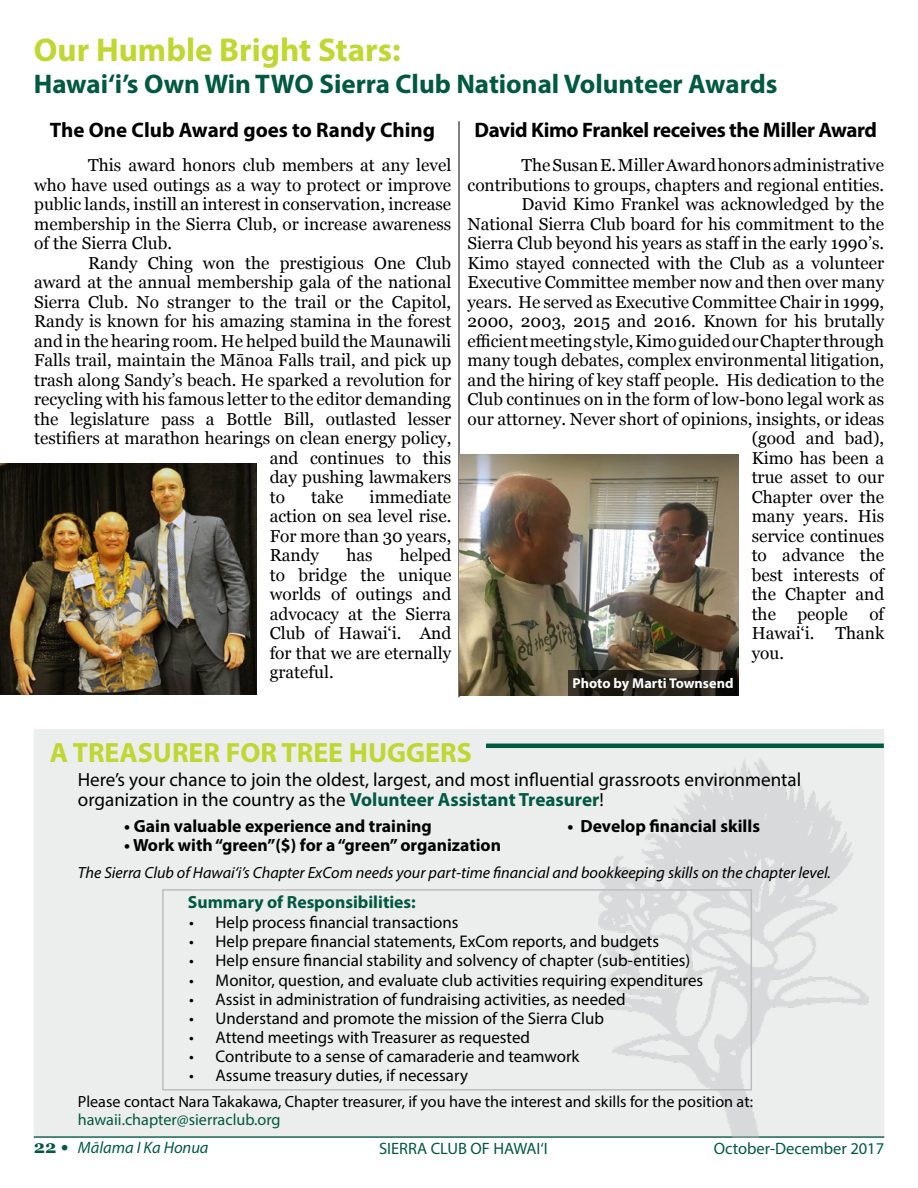
<style>
.page{position:relative;width:918px;height:1188px;background:#fff}
.page>*{position:absolute;margin:0;border:0;box-sizing:border-box;transform-origin:0 0}
.t1{font:700 33px "Myriad Pro";color:#bfd730}
.t2{font:700 27.9px "Myriad Pro";color:#bfd730}
.t3{font:700 27px "Myriad Pro";color:#005940}
.t4{font:700 21px "Myriad Pro";letter-spacing:-.02em;color:#000}
.t5{font:700 21px "Myriad Pro";color:#000}
.t6{font:19.05px/19px "Myriad Pro";color:#000}
.t7{font:700 17.7px "Myriad Pro";color:#000}
.t8{font:700 17.7px "Myriad Pro";color:#005940}
.t9{font:17.25px/19.5px "Georgia";color:#000;text-align:justify}
.t10{font:16.95px "Myriad Pro";color:#000}
.t11{font:16.5px "Myriad Pro";color:#005940}
.t12{font:italic 16.5px "Myriad Pro";color:#005940}
.t13{font:italic 16.2px "Myriad Pro";color:#000}
.t14{font:16.2px "Myriad Pro";color:#000}
.t15{font:16.2px "Myriad Pro";color:#005940}
.t16{font:700 14.25px "Myriad Pro";color:#fff}
.s1{font-weight:700;color:#005940}
.s2{font-family:"Georgia";font-weight:700;font-style:normal;font-size:18px}
</style>
<div class="page">
<hr style="left:34px;top:1136px;width:850px;height:2px;background:#005940">
<div style="left:34px;top:729px;width:850px;height:407px;background:#eceded"></div>
<hr style="left:486px;top:744px;width:398px;height:4px;background:#005940">
<img style="left:599px;top:758px;width:269px;height:379px">
<div style="left:162px;top:889px;width:590px;height:202px;border:1px solid #babcbe"></div>
<hr style="left:459px;top:121px;width:1px;height:576px;background:#000">
<img style="left:0;top:464px;width:256px;height:231px">
<img style="left:460px;top:454px;width:278px;height:242px">
<svg style="left:568px;top:670px;width:168px;height:26px;background:#242119"></svg>
<h1 class="t1" style="left:34px;top:28px;width:368px">Our Humble Bright Stars:</h1>
<h3 class="t3" style="left:34px;top:66px;width:745px">Hawai‘i’s Own Win TWO Sierra Club National Volunteer Awards</h3>
<p class="t5" style="left:50px;top:116px;width:387px">The One Club Award goes to Randy Ching</p>
<p class="t4" style="left:475px;top:116px;width:404px">David Kimo Frankel receives the Miller Award</p>
<p class="t9" style="left:34px;top:155px;width:419px;text-indent:54px">This award honors club members at any level who have used outings as a way to protect or improve public lands, instill an interest in conservation, increase membership in the Sierra Club, or increase awareness of the Sierra Club.</p>
<p class="t9" style="left:88px;top:252px;width:365px">Randy Ching won the prestigious One Club</p>
<p class="t9" style="left:34px;top:272px;width:419px">award at the annual membership gala of the national</p>
<p class="t9" style="left:34px;top:291px;width:419px">Sierra Club. No stranger to the trail or the Capitol,</p>
<p class="t9" style="left:34px;top:311px;width:419px">Randy is known for his amazing stamina in the forest</p>
<p class="t9" style="left:34px;top:330px;width:419px">and in the hearing room. He helped build the Maunawili</p>
<p class="t9" style="left:34px;top:350px;width:419px">Falls trail, maintain the Mānoa Falls trail, and pick up</p>
<p class="t9" style="left:34px;top:369px;width:419px">trash along Sandy’s beach. He sparked a revolution for</p>
<p class="t9" style="left:34px;top:389px;width:419px">recycling with his famous letter to the editor demanding</p>
<p class="t9" style="left:34px;top:408px;width:419px">the legislature pass a Bottle Bill, outlasted lesser</p>
<p class="t9" style="left:34px;top:428px;width:419px">testifiers at marathon hearings on clean energy policy,</p>
<p class="t9" style="left:270px;top:447px;width:183px">and continues to this</p>
<p class="t9" style="left:270px;top:467px;width:183px">day pushing lawmakers</p>
<p class="t9" style="left:270px;top:486px;width:17px">to</p>
<p class="t9" style="left:311px;top:486px;width:34px">take</p>
<p class="t9" style="left:270px;top:486px;width:183px;text-indent:100px">immediate action on sea level rise.<br>For more than 30 years, Randy</p>
<p class="t9" style="left:270px;top:545px;width:183px;text-indent:130px">helped to bridge the unique worlds of outings and advocacy at the Sierra Club of Hawaiʻi. And for that we are eternally grateful.</p>
<p class="t9" style="left:346px;top:545px;width:28px">has</p>
<p class="t9" style="left:521px;top:155px;width:364px">The Susan E. Miller Award honors administrative</p>
<p class="t9" style="left:468px;top:174px;width:418px">contributions to groups, chapters and regional entities.</p>
<p class="t9" style="left:522px;top:194px;width:364px">David Kimo Frankel was acknowledged by the</p>
<p class="t9" style="left:468px;top:213px;width:418px">National Sierra Club board for his commitment to the</p>
<p class="t9" style="left:468px;top:233px;width:418px">Sierra Club beyond his years as staff in the early 1990’s.</p>
<p class="t9" style="left:467px;top:252px;width:418px">Kimo stayed connected with the Club as a volunteer</p>
<p class="t9" style="left:467px;top:272px;width:418px">Executive Committee member now and then over many</p>
<p class="t9" style="left:467px;top:291px;width:418px">years. He served as Executive Committee Chair in 1999,</p>
<p class="t9" style="left:467px;top:311px;width:418px">2000, 2003, 2015 and 2016. Known for his brutally</p>
<p class="t9" style="left:467px;top:330px;width:418px">efficientmeetingstyle,KimoguidedourChapterthrough</p>
<p class="t9" style="left:467px;top:350px;width:418px">many tough debates, complex environmental litigation,</p>
<p class="t9" style="left:467px;top:369px;width:418px">and the hiring of key staff people. His dedication to the</p>
<p class="t9" style="left:468px;top:389px;width:418px">Club continues on in the form of low-bono legal work as</p>
<p class="t9" style="left:468px;top:408px;width:418px">our attorney. Never short of opinions, insights, or ideas</p>
<p class="t9" style="left:752px;top:428px;width:134px">(good and bad),</p>
<p class="t9" style="left:752px;top:447px;width:134px">Kimo has been a</p>
<p class="t9" style="left:752px;top:467px;width:134px">true asset to our</p>
<p class="t9" style="left:752px;top:486px;width:134px">Chapter over the</p>
<p class="t9" style="left:752px;top:506px;width:134px">many years. His</p>
<p class="t9" style="left:752px;top:525px;width:134px">service continues</p>
<p class="t9" style="left:752px;top:545px;width:134px">to advance the</p>
<p class="t9" style="left:752px;top:564px;width:134px">best interests of</p>
<p class="t9" style="left:752px;top:584px;width:134px">the Chapter and</p>
<p class="t9" style="left:752px;top:603px;width:134px">the people of</p>
<p class="t9" style="left:752px;top:623px;width:134px">Hawaiʻi. Thank</p>
<p class="t9" style="left:752px;top:642px;width:34px">you.</p>
<p class="t16" style="left:572px;top:674px;width:163px">Photo by Marti Townsend</p>
<h2 class="t2" style="left:50px;top:734px;width:423px">A TREASURER FOR TREE HUGGERS</h2>
<p class="t6" style="left:78px;top:770px;width:725px">Here’s your chance to join the oldest, largest, and most influential grassroots environmental organization in the country as the <span class="s1">Volunteer Assistant Treasurer</span>!</p>
<p class="t7" style="left:124px;top:815px;width:309px">• Gain valuable experience and training</p>
<p class="t7" style="left:567px;top:815px;width:194px">• Develop financial skills</p>
<p class="t7" style="left:124px;top:834px;width:379px">• Work with “green”($) for a “green” organization</p>
<p class="t13" style="left:78px;top:862px;width:755px">The Sierra Club of Hawai‘i’s Chapter ExCom needs your part-time financial and bookkeeping skills on the chapter level.</p>
<p class="t10" style="left:189px;top:912px;width:271px">• Help process financial transactions</p>
<p class="t10" style="left:189px;top:931px;width:472px">• Help prepare financial statements, ExCom reports, and budgets</p>
<p class="t10" style="left:189px;top:950px;width:503px">• Help ensure financial stability and solvency of chapter (sub-entities)</p>
<p class="t10" style="left:189px;top:969px;width:515px">• Monitor, question, and evaluate club activities requiring expenditures</p>
<p class="t10" style="left:189px;top:989px;width:438px">• Assist in administration of fundraising activities, as needed</p>
<p class="t10" style="left:189px;top:1008px;width:416px">• Understand and promote the mission of the Sierra Club</p>
<p class="t10" style="left:189px;top:1027px;width:342px">• Attend meetings with Treasurer as requested</p>
<p class="t10" style="left:189px;top:1046px;width:392px">• Contribute to a sense of camaraderie and teamwork</p>
<p class="t10" style="left:189px;top:1065px;width:280px">• Assume treasury duties, if necessary</p>
<p class="t14" style="left:78px;top:1092px;width:677px">Please contact Nara Takakawa, Chapter treasurer, if you have the interest and skills for the position at:</p>
<p class="t15" style="left:78px;top:1110px;width:204px">hawaii.chapter@sierraclub.org</p>
<p class="t8" style="left:188px;top:890px;width:229px">Summary of Responsibilities:</p>
<p class="t12" style="left:34px;top:1137px;width:176px"><span class="s2">22 •</span> Mālama I Ka Honua</p>
<p class="t11" style="left:379px;top:1138px;width:170px">SIERRA CLUB OF HAWAI‘I</p>
<p class="t11" style="left:714px;top:1138px;width:172px">October-December 2017</p>
</div>
